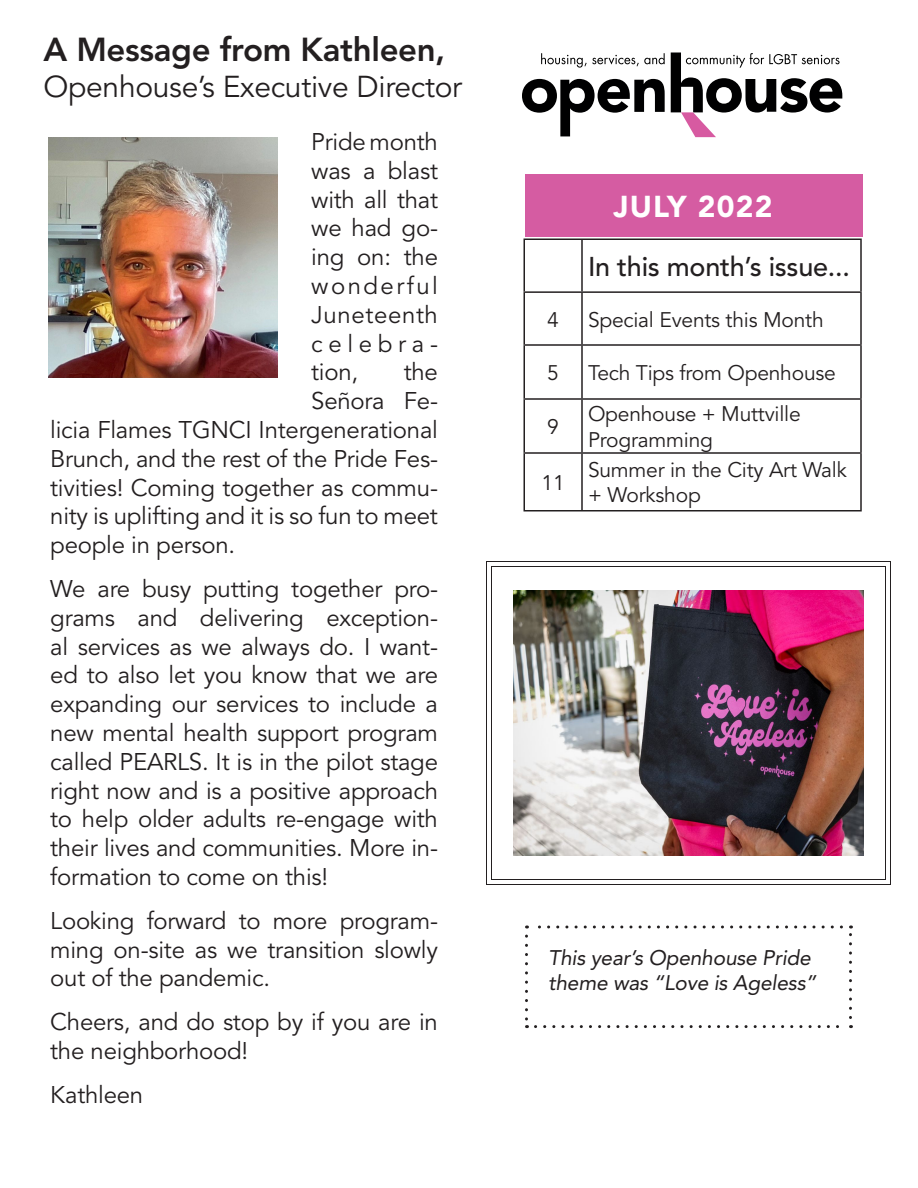
<style>
.page{position:relative;width:918px;height:1188px;background:#fff}
.page>*{position:absolute;margin:0;border:0;box-sizing:border-box;transform-origin:0 0}
.t1{font:800 33px "Avenir";letter-spacing:-.01em;color:#231f20}
.t2{font:30px "Avenir";letter-spacing:-.01em;color:#231f20}
.t3{font:900 30px "Avenir";letter-spacing:.04em;color:#fff}
.t4{font:500 27px "Avenir";letter-spacing:-.01em;color:#231f20}
.t5{font:24px/28.8px "Avenir";letter-spacing:-.01em;color:#231f20;text-align:justify}
.t6{font:21px/25.2px "Avenir";letter-spacing:-.01em;color:#231f20}
.t7{font:italic 21px/25.2px "Avenir";letter-spacing:-.01em;color:#231f20}
</style>
<div class="page">
<div style="left:525px;top:174px;width:337px;height:63px;background:#d55ca2"></div>
<svg style="left:541px;top:53px;width:124px;height:15px"></svg>
<svg style="left:522px;top:79px;width:143px;height:57px"></svg>
<svg style="left:671px;top:52px;width:171px;height:85px"></svg>
<hr style="left:524px;top:238px;width:58px;height:2px;background:#231f20">
<hr style="left:524px;top:240px;width:1px;height:51px;background:#231f20">
<hr style="left:582px;top:238px;width:280px;height:2px;background:#231f20">
<hr style="left:581px;top:240px;width:2px;height:51px;background:#231f20">
<hr style="left:860px;top:240px;width:2px;height:51px;background:#231f20">
<hr style="left:524px;top:291px;width:58px;height:2px;background:#231f20">
<hr style="left:524px;top:293px;width:1px;height:51px;background:#231f20">
<hr style="left:582px;top:291px;width:280px;height:2px;background:#231f20">
<hr style="left:581px;top:293px;width:2px;height:51px;background:#231f20">
<hr style="left:860px;top:293px;width:2px;height:51px;background:#231f20">
<hr style="left:524px;top:344px;width:58px;height:2px;background:#231f20">
<hr style="left:524px;top:346px;width:1px;height:52px;background:#231f20">
<hr style="left:582px;top:344px;width:280px;height:2px;background:#231f20">
<hr style="left:581px;top:346px;width:2px;height:52px;background:#231f20">
<hr style="left:860px;top:346px;width:2px;height:52px;background:#231f20">
<hr style="left:524px;top:398px;width:58px;height:2px;background:#231f20">
<hr style="left:524px;top:400px;width:1px;height:52px;background:#231f20">
<hr style="left:582px;top:398px;width:280px;height:2px;background:#231f20">
<hr style="left:581px;top:400px;width:2px;height:52px;background:#231f20">
<hr style="left:860px;top:400px;width:2px;height:52px;background:#231f20">
<hr style="left:524px;top:452px;width:58px;height:2px;background:#231f20">
<hr style="left:524px;top:454px;width:1px;height:56px;background:#231f20">
<hr style="left:582px;top:452px;width:280px;height:2px;background:#231f20">
<hr style="left:581px;top:454px;width:2px;height:56px;background:#231f20">
<hr style="left:860px;top:454px;width:2px;height:56px;background:#231f20">
<hr style="left:524px;top:510px;width:58px;height:2px;background:#231f20">
<hr style="left:582px;top:510px;width:280px;height:2px;background:#231f20">
<img style="left:48px;top:137px;width:230px;height:241px">
<svg style="left:525px;top:936px;width:3px;height:92px"></svg>
<svg style="left:536px;top:1025px;width:315px;height:3px"></svg>
<svg style="left:849px;top:926px;width:3px;height:92px"></svg>
<svg style="left:526px;top:926px;width:316px;height:2px"></svg>
<img style="left:486px;top:561px;width:405px;height:324px">
<div style="left:491px;top:566px;width:395px;height:314px;border:1px solid #231f20"></div>
<p class="t1" style="left:44px;top:30px;width:403px">A Message from Kathleen,</p>
<p class="t2" style="left:44px;top:70px;width:420px">Openhouse’s Executive Director</p>
<p class="t5" style="left:311px;top:128px;width:128px">Pride month was a blast with all that we had go&shy;ing on: the wonderful Juneteenth celebra&shy;tion,</p>
<p class="t5" style="left:404px;top:358px;width:36px">the</p>
<p class="t5" style="left:311px;top:387px;width:128px">Señora Fe-</p>
<p class="t5" style="left:50px;top:416px;width:389px">licia Flames TGNCI Intergenerational</p>
<p class="t5" style="left:50px;top:445px;width:389px">Brunch, and the rest of the Pride Fes-</p>
<p class="t5" style="left:50px;top:474px;width:389px">tivities! Coming together as commu-</p>
<p class="t5" style="left:50px;top:502px;width:389px">nity is uplifting and it is so fun to meet</p>
<p class="t5" style="left:50px;top:531px;width:187px">people in person.</p>
<p class="t5" style="left:50px;top:575px;width:389px">We are busy putting together pro&shy;grams and delivering exception&shy;al services as we always do. I want&shy;ed to also let you know that we are expanding our services to include a new mental health support program called PEARLS. It is in the pilot stage right now and is a positive approach to help older adults re-engage with their lives and communities. More in&shy;formation to come on this!</p>
<p class="t5" style="left:50px;top:907px;width:389px">Looking forward to more program&shy;ming on-site as we transition slowly out of the pandemic.</p>
<p class="t5" style="left:50px;top:1008px;width:389px">Cheers, and do stop by if you are in the neighborhood!</p>
<p class="t5" style="left:50px;top:1081px;width:94px">Kathleen</p>
<p class="t3" style="left:614px;top:188px;width:160px">JULY 2022</p>
<p class="t4" style="left:588px;top:251px;width:263px">In this month’s issue...</p>
<p class="t6" style="left:547px;top:307px;width:13px">4</p>
<p class="t6" style="left:588px;top:307px;width:237px">Special Events this Month</p>
<p class="t6" style="left:547px;top:361px;width:13px">5</p>
<p class="t6" style="left:588px;top:361px;width:249px">Tech Tips from Openhouse</p>
<p class="t6" style="left:547px;top:415px;width:13px">9</p>
<p class="t6" style="left:588px;top:402px;width:214px">Openhouse + Muttville</p>
<p class="t6" style="left:588px;top:427px;width:127px">Programming</p>
<p class="t6" style="left:542px;top:471px;width:25px">11</p>
<p class="t6" style="left:588px;top:458px;width:260px">Summer in the City Art Walk + Workshop</p>
<p class="t7" style="left:548px;top:945px;width:270px">This year’s Openhouse Pride theme was “Love is Ageless”</p>
</div>
